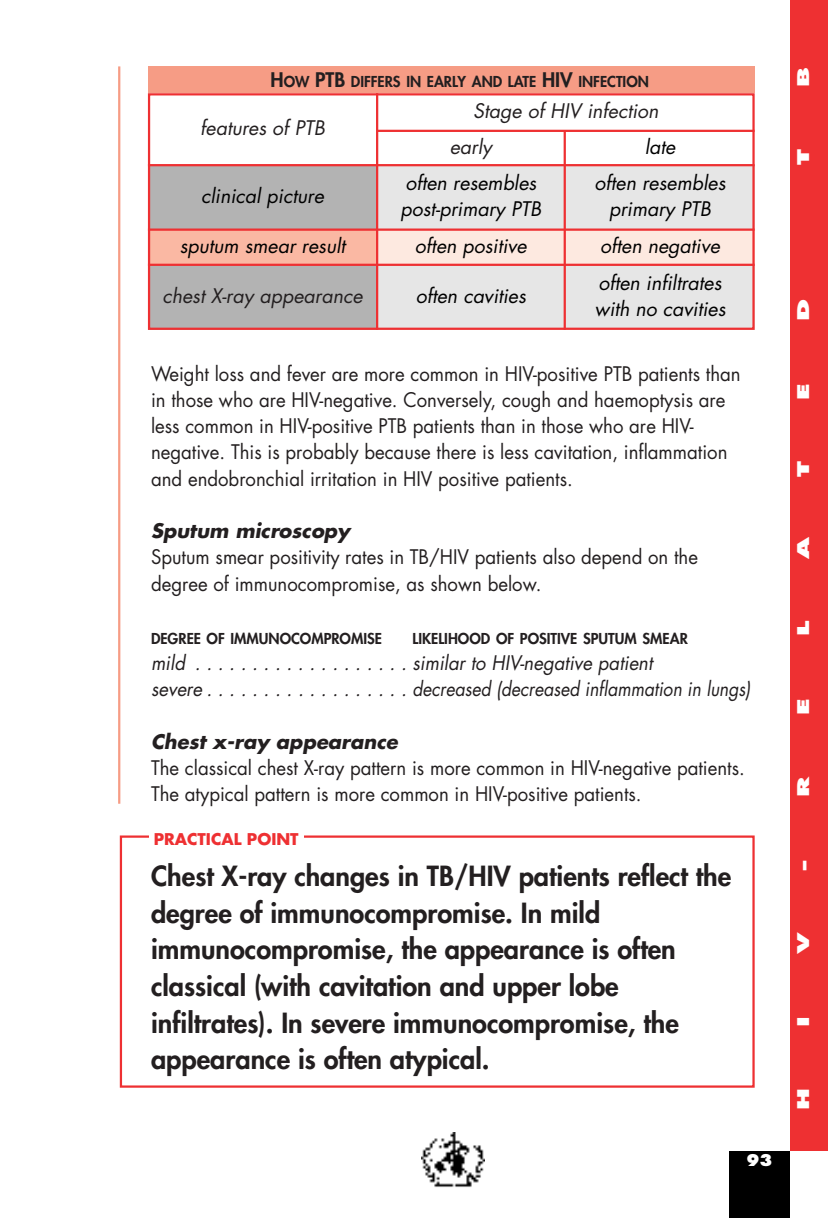
<style>
.page{position:relative;width:828px;height:1218px;background:#fff}
.page>*{position:absolute;margin:0;border:0;box-sizing:border-box;transform-origin:0 0}
.t1{font:800 27px/36.4px "Futura";color:#231f20}
.t2{font:19.57px/26.3px "Futura";color:#231f20;scale:.95 1}
.t3{font:italic 19.57px/25.7px "Futura";color:#000}
.t4{font:italic 19.57px/26.3px "Futura";color:#231f20;scale:.95 1}
.t5{font:italic 19.57px/36px "Futura";color:#231f20}
.t6{font:italic 700 19.57px "Futura";color:#231f20}
.t7{font:700 15.75px "Futura";color:#ee3032}
.t8{font:800 15.75px "Futura";color:#fff;scale:1.7 1}
.t9{font:800 15.75px "Futura";color:#fff}
.t10{font:800 14.62px "Futura";color:#231f20}
.s1{font-size:19.57px}
.s2{font-style:normal}
</style>
<div class="page">
<div style="left:148px;top:265px;width:229px;height:65px;background:#b3b3b3"></div>
<div style="left:148px;top:66px;width:607px;height:27px;background:#f69c85"></div>
<div style="left:565px;top:165px;width:190px;height:65px;background:#e6e6e6"></div>
<div style="left:565px;top:230px;width:190px;height:35px;background:#fde9e0"></div>
<div style="left:565px;top:265px;width:190px;height:65px;background:#e6e6e6"></div>
<div style="left:377px;top:265px;width:188px;height:65px;background:#e6e6e6"></div>
<div style="left:377px;top:230px;width:188px;height:35px;background:#fde9e0"></div>
<div style="left:148px;top:230px;width:229px;height:35px;background:#fab8a3"></div>
<div style="left:377px;top:165px;width:188px;height:65px;background:#e6e6e6"></div>
<div style="left:148px;top:165px;width:229px;height:65px;background:#b3b3b3"></div>
<hr style="left:148px;top:164px;width:607px;height:2px;background:#ee3032">
<hr style="left:376px;top:93px;width:2px;height:237px;background:#ee3032">
<hr style="left:564px;top:131px;width:2px;height:199px;background:#ee3032">
<hr style="left:148px;top:264px;width:607px;height:2px;background:#ee3032">
<hr style="left:148px;top:228px;width:607px;height:3px;background:#ee3032">
<hr style="left:377px;top:130px;width:378px;height:2px;background:#ee3032">
<div style="left:790px;top:0;width:38px;height:1150px;background:#ee3032"></div>
<div style="left:729px;top:1150px;width:61px;height:67px;background:#000"></div>
<img style="left:421px;top:1132px;width:63px;height:55px">
<hr style="left:118px;top:66px;width:2px;height:737px;background:#f69c85">
<div style="left:120px;top:835px;width:635px;height:252px;border:2px solid #ee3032"></div>
<div style="left:149px;top:827px;width:155px;height:25px;background:#fff"></div>
<div style="left:148px;top:93px;width:607px;height:237px;border:2px solid #ee3032"></div>
<p class="t10" style="left:271px;top:75px;width:380px"><span class="s1">H</span>OW <span class="s1">PTB</span> DIFFERS IN EARLY AND LATE <span class="s1">HIV</span> INFECTION</p>
<p class="t5" style="left:200px;top:111px;width:130px">features of PTB</p>
<p class="t5" style="left:450px;top:94px;width:214px;text-indent:24px">Stage of HIV infection early</p>
<p class="t3" style="left:595px;top:172px;width:136px;text-align:center">often resembles primary PTB</p>
<p class="t3" style="left:598px;top:228px;width:128px;line-height:37.4px">often negative often infiltrates</p>
<p class="t3" style="left:594px;top:297px;width:136px">with no cavities</p>
<p class="t3" style="left:645px;top:135px;width:35px">late</p>
<p class="t3" style="left:401px;top:172px;width:146px">often resembles post-primary PTB</p>
<p class="t3" style="left:201px;top:184px;width:128px">clinical picture</p>
<p class="t3" style="left:180px;top:234px;width:170px">sputum smear result</p>
<p class="t3" style="left:415px;top:234px;width:117px">often positive</p>
<p class="t3" style="left:416px;top:284px;width:115px">often cavities</p>
<p class="t5" style="left:162px;top:279px;width:205px">chest X-ray appearance</p>
<p class="t2" style="left:151px;top:362px;width:622px">Weight loss and fever are more common in HIV-positive PTB patients than in those who are HIV-negative. Conversely, cough and haemoptysis are less common in HIV-positive PTB patients than in those who are HIV&shy;negative. This is probably because there is less cavitation, inflammation and endobronchial irritation in HIV positive patients.</p>
<p class="t6" style="left:151px;top:522px;width:201px">Sputum microscopy</p>
<p class="t2" style="left:151px;top:545px;width:577px">Sputum smear positivity rates in TB/HIV patients also depend on the degree of immunocompromise, as shown below.</p>
<p class="t10" style="left:151px;top:631px;width:232px">DEGREE OF IMMUNOCOMPROMISE</p>
<p class="t10" style="left:413px;top:631px;width:277px">LIKELIHOOD OF POSITIVE SPUTUM SMEAR</p>
<p class="t4" style="left:151px;top:651px;width:636px">mild . . . . . . . . . . . . . . . . . . . similar to HIV-negative patient<br>severe . . . . . . . . . . . . . . . . . . <span class="s2">decreased (decreased inflammation in lungs)</span></p>
<p class="t6" style="left:151px;top:732px;width:252px">Chest x-ray appearance</p>
<p class="t2" style="left:151px;top:756px;width:627px">The classical chest X-ray pattern is more common in HIV-negative patients.<br>The atypical pattern is more common in HIV-positive patients.</p>
<p class="t7" style="left:154px;top:831px;width:146px">PRACTICAL POINT</p>
<p class="t1" style="left:151px;top:860px;width:582px">Chest X-ray changes in TB/HIV patients reflect the degree of immunocompromise. In mild immunocompromise, the appearance is often classical (with cavitation and upper lobe infiltrates). In severe immunocompromise, the appearance is often atypical.</p>
<p class="t9" style="left:746px;top:1153px;width:28px">93</p>
<p class="t8" style="left:796px;top:87px;width:13px;rotate:-90deg">B</p>
<p class="t8" style="left:796px;top:164px;width:11px;rotate:-90deg">T</p>
<p class="t8" style="left:796px;top:321px;width:15px;rotate:-90deg">D</p>
<p class="t8" style="left:796px;top:400px;width:11px;rotate:-90deg">E</p>
<p class="t8" style="left:796px;top:477px;width:11px;rotate:-90deg">T</p>
<p class="t8" style="left:796px;top:559px;width:15px;rotate:-90deg">A</p>
<p class="t8" style="left:796px;top:636px;width:11px;rotate:-90deg">L</p>
<p class="t8" style="left:796px;top:714px;width:11px;rotate:-90deg">E</p>
<p class="t8" style="left:796px;top:796px;width:14px;rotate:-90deg">R</p>
<p class="t8" style="left:796px;top:871px;width:9px;rotate:-90deg">-</p>
<p class="t8" style="left:796px;top:954px;width:14px;rotate:-90deg">V</p>
<p class="t8" style="left:796px;top:1026px;width:8px;rotate:-90deg">I</p>
<p class="t8" style="left:796px;top:1110px;width:14px;rotate:-90deg">H</p>
</div>
